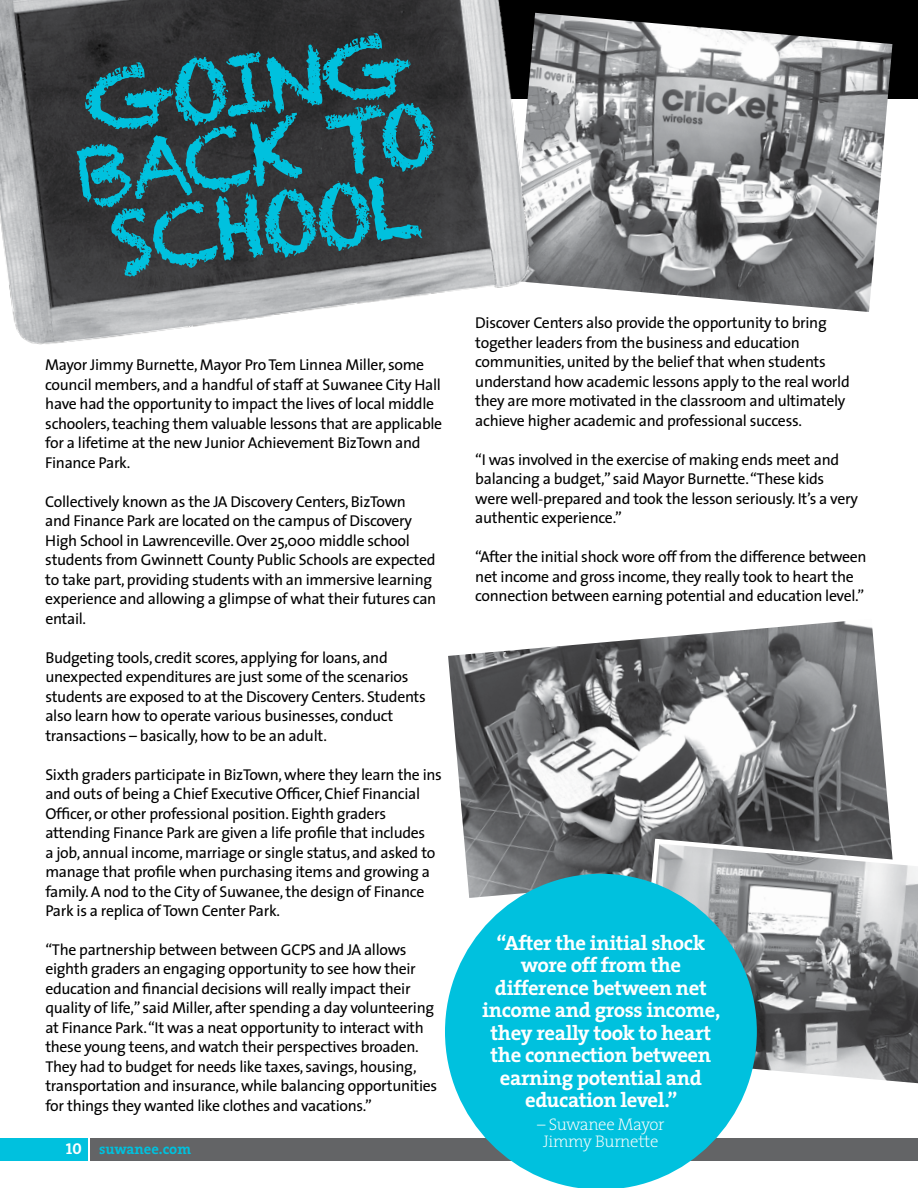
<style>
.page{position:relative;width:918px;height:1188px;background:#fff}
.page>*{position:absolute;margin:0;border:0;box-sizing:border-box;transform-origin:0 0}
.t1{font:83.55px/70.9px "Chalkduster";color:#00c1de}
.t2{font:700 20.7px/22.5px "The Serif";letter-spacing:-.02em;color:#fff;text-align:center}
.t3{font:200 16.8px/17.2px "The Serif";letter-spacing:-.02em;color:#fff;text-align:center}
.t4{font:15.75px/19.5px "The Sans";letter-spacing:-.02em;color:#000}
.t5{font:700 14.7px "The Serif";color:#00c1de}
.s1{font-family:"The Serif Bold Caps";font-weight:400;font-size:15.75px;color:#fff}
</style>
<div class="page">
<svg style="left:448px;top:621px;width:443px;height:253px"></svg>
<svg style="left:633px;top:836px;width:285px;height:248px"></svg>
<div style="left:0;top:0;width:918px;height:98px;background:#000"></div>
<img style="left:556px;top:14px;width:336px;height:298px">
<div style="left:91px;top:1138px;width:827px;height:23px;background:#636466"></div>
<div style="left:0;top:1138px;width:87px;height:23px;background:#00c1de"></div>
<img style="left:0;top:0;width:556px;height:345px">
<svg style="left:445px;top:874px;width:312px;height:314px;fill:#00c1de"></svg>
<h1 class="t1" style="left:65px;top:70px;width:363px;rotate:-7deg">GOING<br>BACK TO<br>SCHOOL</h1>
<p class="t4" style="left:45px;top:355px;width:399px">Mayor Jimmy Burnette,Mayor Pro Tem Linnea Miller, some council members,and a handful of staff at Suwanee City Hall have had the opportunity to impact the lives of local middle schoolers, teaching them valuable lessons that are applicable for a lifetime at the new Junior Achievement BizTown and Finance Park.</p>
<p class="t4" style="left:45px;top:491px;width:393px">Collectively known as the JA Discovery Centers,BizTown<br>and Finance Park are located on the campus of Discovery High School in Lawrenceville. Over 25,000 middle school students from Gwinnett County Public Schools are expected to take part,providing students with an immersive learning experience and allowing a glimpse of what their futures can entail.</p>
<p class="t4" style="left:45px;top:647px;width:382px">Budgeting tools, credit scores,applying for loans,and unexpected expenditures are just some of the scenarios students are exposed to at the Discovery Centers. Students also learn how to operate various businesses, conduct transactions – basically,how to be an adult.</p>
<p class="t4" style="left:45px;top:764px;width:398px">Sixth graders participate in BizTown,where they learn the ins and outs of being a Chief Executive Officer,Chief Financial Officer,or other professional position. Eighth graders attending Finance Park are given a life profile that includes<br>a job,annual income,marriage or single status,and asked to manage that profile when purchasing items and growing a family. A nod to the City of Suwanee, the design of Finance Park is a replica of Town Center Park.</p>
<p class="t4" style="left:45px;top:939px;width:393px">“The partnership between between GCPS and JA allows eighth graders an engaging opportunity to see how their education and financial decisions will really impact their quality of life,” said Miller,after spending a day volunteering at Finance Park.“It was a neat opportunity to interact with these young teens,and watch their perspectives broaden.<br>They had to budget for needs like taxes, savings,housing, transportation and insurance,while balancing opportunities for things they wanted like clothes and vacations.”</p>
<p class="t5" style="left:66px;top:1137px;width:127px"><span class="s1">10</span> suwanee.com</p>
<p class="t4" style="left:475px;top:313px;width:376px">Discover Centers also provide the opportunity to bring together leaders from the business and education communities,united by the belief that when students understand how academic lessons apply to the real world they are more motivated in the classroom and ultimately achieve higher academic and professional success.</p>
<p class="t4" style="left:475px;top:449px;width:384px">“I was involved in the exercise of making ends meet and balancing a budget,” said Mayor Burnette.“These kids were well-prepared and took the lesson seriously. It’s a very authentic experience.”</p>
<p class="t4" style="left:475px;top:547px;width:393px">“After the initial shock wore off from the difference between net income and gross income, they really took to heart the connection between earning potential and education level.”</p>
<h2 class="t2" style="left:482px;top:931px;width:240px">“After the initial shock wore off from the difference between net income and gross income, they really took to heart the connection between earning potential and education level.”</h2>
<p class="t3" style="left:537px;top:1115px;width:129px">– Suwanee Mayor<br>Jimmy Burnette</p>
</div>
